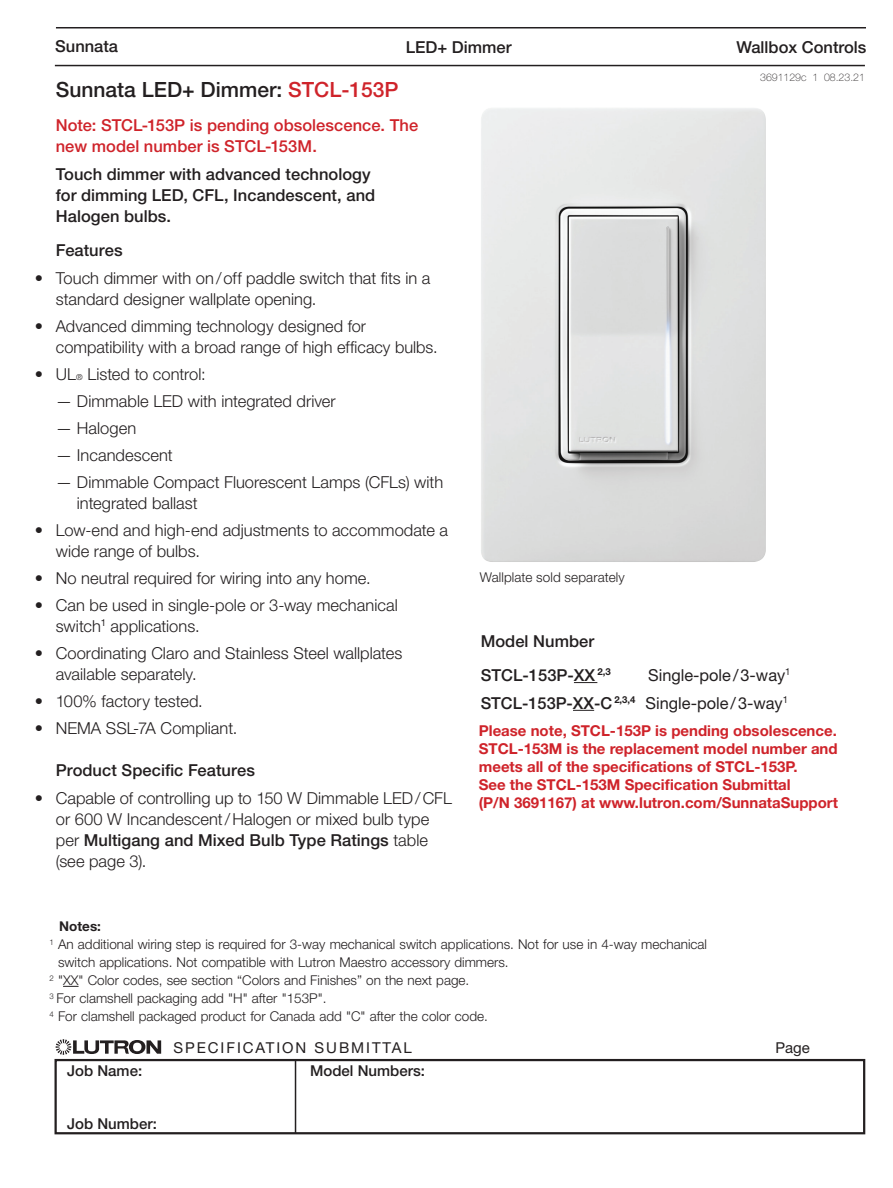
<style>
.page{position:relative;width:893px;height:1188px;background:#fff}
.page>*{position:absolute;margin:0;border:0;box-sizing:border-box;transform-origin:0 0}
.t1{font:500 21px "Helvetica Neue LT Std";color:#231f20}
.t2{font:300 16.5px/21px "Helvetica Neue LT Std";color:#231f20}
.t3{font:500 16.5px/21px "Helvetica Neue LT Std";color:#231f20}
.t4{font:500 16.5px/21px "Helvetica Neue LT Std";letter-spacing:.005em;color:#cf232a}
.t5{font:16.5px/27.8px "Helvetica Neue LT Std";color:#231f20;text-align:right}
.t6{font:700 15px/18px "Helvetica Neue LT Std";color:#cf232a}
.t7{font:500 15px "Helvetica Neue LT Std";color:#231f20}
.t8{font:15px "Helvetica Neue LT Std";letter-spacing:.13em;color:#231f20}
.t9{font:300 13.5px "Helvetica Neue LT Std";color:#231f20}
.t10{font:700 13.5px "Helvetica Neue LT Std";color:#231f20}
.t11{font:100 10.5px "Helvetica Neue LT Std";color:#231f20}
.s1{color:#cf232a}
.s2{font-size:8.25px}
.s3{font-weight:500}
</style>
<div class="page">
<div style="left:55px;top:1059px;width:810px;height:75px;border:2px solid #231f20"></div>
<svg style="left:56px;top:1039px;width:105px;height:16px"></svg>
<hr style="left:295px;top:1060px;width:1px;height:73px;background:#231f20">
<hr style="left:56px;top:27px;width:810px;height:1px;background:#231f20">
<hr style="left:55px;top:65px;width:810px;height:1px;background:#231f20">
<img style="left:481px;top:108px;width:285px;height:454px">
<svg style="left:574px;top:682px;width:23px;height:1px"></svg>
<svg style="left:573px;top:710px;width:21px;height:1px"></svg>
<svg style="left:63px;top:986px;width:16px;height:1px"></svg>
<p class="t3" style="left:55px;top:36px;width:64px">Sunnata</p>
<p class="t3" style="left:406px;top:37px;width:107px">LED+ Dimmer</p>
<p class="t3" style="left:736px;top:37px;width:131px">Wallbox Controls</p>
<p class="t1" style="left:56px;top:78px;width:344px">Sunnata LED+ Dimmer: <span class="s1">STCL-153P</span></p>
<p class="t4" style="left:56px;top:115px;width:364px">Note: STCL-153P is pending obsolescence. The new model number is STCL-153M.</p>
<p class="t3" style="left:56px;top:163px;width:321px">Touch dimmer with advanced technology for dimming LED, CFL, Incandescent, and<br>Halogen bulbs.</p>
<p class="t3" style="left:56px;top:240px;width:68px">Features</p>
<p class="t2" style="left:56px;top:267px;width:376px;text-indent:-21px">• Touch dimmer with on/off paddle switch that fits in a standard designer wallplate opening.</p>
<p class="t2" style="left:56px;top:315px;width:384px;text-indent:-21px">• Advanced dimming technology designed for compatibility with a broad range of high efficacy bulbs.</p>
<p class="t2" style="left:35px;top:363px;width:172px">• UL<span class="s2">®</span> Listed to control:</p>
<p class="t2" style="left:56px;top:390px;width:281px">— Dimmable LED with integrated driver</p>
<p class="t2" style="left:56px;top:417px;width:82px">— Halogen</p>
<p class="t2" style="left:56px;top:444px;width:119px">— Incandescent</p>
<p class="t2" style="left:77px;top:471px;width:368px;text-indent:-21px">— Dimmable Compact Fluorescent Lamps (CFLs) with integrated ballast</p>
<p class="t2" style="left:56px;top:519px;width:394px;text-indent:-21px">• Low-end and high-end adjustments to accommodate a wide range of bulbs.</p>
<p class="t2" style="left:35px;top:567px;width:337px">• No neutral required for wiring into any home.</p>
<p class="t2" style="left:56px;top:594px;width:344px;text-indent:-21px">• Can be used in single-pole or 3-way mechanical switch<sup>1</sup> applications.</p>
<p class="t2" style="left:56px;top:642px;width:348px;text-indent:-21px">• Coordinating Claro and Stainless Steel wallplates available separately.</p>
<p class="t2" style="left:35px;top:690px;width:169px">• 100% factory tested.</p>
<p class="t2" style="left:35px;top:717px;width:204px">• NEMA SSL-7A Compliant.</p>
<p class="t3" style="left:56px;top:760px;width:201px">Product Specific Features</p>
<p class="t2" style="left:56px;top:787px;width:398px;text-indent:-21px">• Capable of controlling up to 150 W Dimmable LED/CFL or 600 W Incandescent/Halogen or mixed bulb type per <span class="s3">Multigang and Mixed Bulb Type Ratings</span> table (see page 3).</p>
<p class="t11" style="left:760px;top:71px;width:106px">3691129c 1 08.23.21</p>
<p class="t9" style="left:480px;top:569px;width:147px">Wallplate sold separately</p>
<p class="t3" style="left:481px;top:624px;width:132px;line-height:34.2px">Model Number<br>STCL-153P-XX <sup>2,3</sup></p>
<p class="t5" style="left:481px;top:661px;width:311px">Single-pole/3-way<sup>1<br></sup><span class="s3">STCL-153P-XX-C</span> <sup>2,3,4</sup> Single-pole/3-way<sup>1</sup></p>
<p class="t6" style="left:479px;top:721px;width:361px">Please note, STCL-153P is pending obsolescence.<br>STCL-153M is the replacement model number and meets all of the specifications of STCL-153P.<br>See the STCL-153M Specification Submittal<br>(P/N 3691167) at www.lutron.com/SunnataSupport</p>
<p class="t10" style="left:59px;top:918px;width:43px">Notes:</p>
<p class="t9" style="left:50px;top:936px;width:659px"><sup>1</sup> An additional wiring step is required for 3-way mechanical switch applications. Not for use in 4-way mechanical</p>
<p class="t9" style="left:58px;top:954px;width:452px">switch applications. Not compatible with Lutron Maestro accessory dimmers.</p>
<p class="t9" style="left:50px;top:972px;width:421px"><sup>2</sup> "XX" Color codes, see section “Colors and Finishes” on the next page.</p>
<p class="t9" style="left:50px;top:990px;width:278px"><sup>3</sup> For clamshell packaging add "H" after "153P".</p>
<p class="t9" style="left:50px;top:1008px;width:440px"><sup>4</sup> For clamshell packaged product for Canada add "C" after the color code.</p>
<p class="t7" style="left:67px;top:1061px;width:77px">Job Name:</p>
<p class="t7" style="left:67px;top:1114px;width:91px">Job Number:</p>
<p class="t8" style="left:173px;top:1039px;width:240px">SPECIFICATION SUBMITTAL</p>
<p class="t8" style="left:775px;top:1039px;width:36px">Page</p>
<p class="t7" style="left:310px;top:1061px;width:116px">Model Numbers:</p>
</div>
